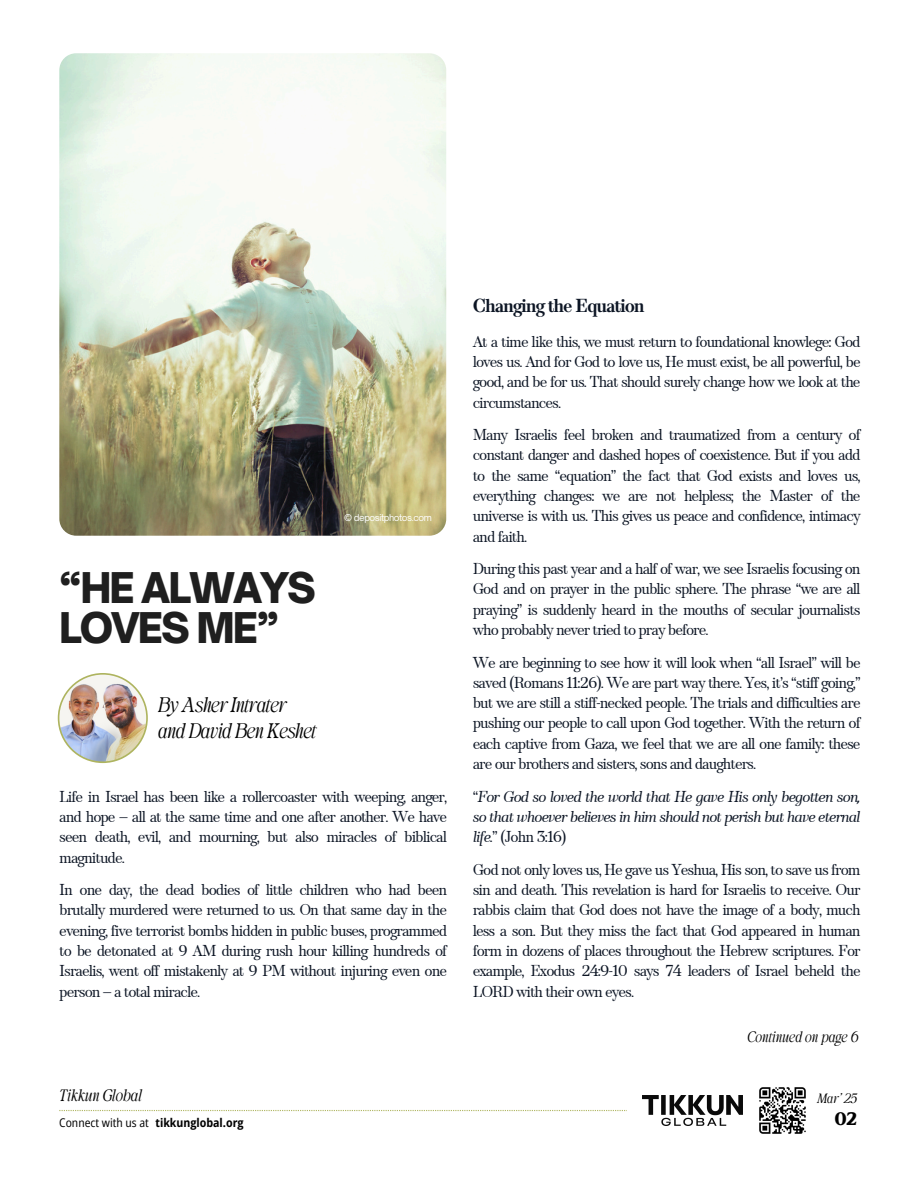
<style>
.page{position:relative;width:918px;height:1188px;background:#fff}
.page>*{position:absolute;margin:0;border:0;box-sizing:border-box;transform-origin:0 0}
.t1{font:900 40.5px/40.5px "Open Sauce One";letter-spacing:-.05em;color:#1f1f1f}
.t2{font:21px/25.8px "Behind The Nineties It";letter-spacing:-.02em;color:#000}
.t3{font:700 18.75px "TT Barrels";letter-spacing:-.065em;color:#0c1524}
.t4{font:18px "Behind The Nineties Bd";color:#000}
.t5{font:16.5px "Behind The Nineties It";color:#000}
.t6{font:15.75px/20.2px "TT Barrels";letter-spacing:-.065em;color:#0c1524;text-align:justify}
.t7{font:italic 15.75px/20.2px "TT Barrels";letter-spacing:-.065em;color:#0c1524;text-align:justify}
.t8{font:15px "Behind The Nineties It";color:#000}
.t9{font:13.5px "Behind The Nineties It";color:#000}
.t10{font:700 semi-condensed 12px "Open Sans";color:#000}
.t11{font:semi-condensed 12px "Open Sans";color:#000}
.t12{font:9px "Open Sauce One";letter-spacing:-.05em;color:#fff}
.s1{font-style:normal}
</style>
<div class="page">
<svg style="left:59px;top:1110px;width:568px;height:1px"></svg>
<img style="left:642px;top:1096px;width:100px;height:30px">
<img style="left:759px;top:1087px;width:47px;height:47px">
<img style="left:59px;top:53px;width:387px;height:483px">
<img style="left:58px;top:673px;width:90px;height:90px">
<p class="t1" style="left:59px;top:567px;width:258px">“HE ALWAYS<br>LOVES ME”</p>
<h4 class="t2" style="left:158px;top:692px;width:160px">By Asher Intrater and David Ben Keshet</h4>
<h6 class="t12" style="left:344px;top:512px;width:89px">© depositphotos.com</h6>
<h4 class="t6" style="left:59px;top:787px;width:389px">Life in Israel has been like a rollercoaster with weeping, anger, and hope – all at the same time and one after another. We have seen death, evil, and mourning, but also miracles of biblical magnitude.</h4>
<p class="t6" style="left:59px;top:880px;width:389px">In one day, the dead bodies of little children who had been brutally murdered were returned to us. On that same day in the evening, five terrorist bombs hidden in public buses, programmed to be detonated at 9 AM during rush hour killing hundreds of Israelis, went off mistakenly at 9 PM without injuring even one person – a total miracle.</p>
<h4 class="t5" style="left:59px;top:1085px;width:84px">Tikkun Global</h4>
<h4 class="t11" style="left:59px;top:1114px;width:91px">Connect with us at</h4>
<h4 class="t10" style="left:156px;top:1114px;width:90px">tikkunglobal.org</h4>
<p class="t3" style="left:473px;top:295px;width:174px">Changing the Equation</p>
<h1 class="t6" style="left:473px;top:332px;width:389px">At a time like this, we must return to foundational knowlege: God loves us. And for God to love us, He must exist, be all powerful, be good, and be for us. That should surely change how we look at the circumstances.</h1>
<p class="t6" style="left:473px;top:426px;width:389px">Many Israelis feel broken and traumatized from a century of constant danger and dashed hopes of coexistence. But if you add to the same “equation” the fact that God exists and loves us, everything changes: we are not helpless; the Master of the universe is with us. This gives us peace and confidence, intimacy and faith.</p>
<h2 class="t6" style="left:473px;top:560px;width:389px">During this past year and a half of war, we see Israelis focusing on God and on prayer in the public sphere. The phrase “we are all praying” is suddenly heard in the mouths of secular journalists who probably never tried to pray before.</h2>
<h4 class="t6" style="left:473px;top:653px;width:389px">We are beginning to see how it will look when “all Israel” will be saved (Romans 11:26). We are part way there. Yes, it’s “stiff going,” but we are still a stiff-necked people. The trials and difficulties are pushing our people to call upon God together. With the return of each captive from Gaza, we feel that we are all one family: these are our brothers and sisters, sons and daughters.</h4>
<p class="t7" style="left:473px;top:787px;width:389px"><span class="s1">“</span>For God so loved the world that He gave His only begotten son, so that whoever believes in him should not perish but have eternal life.<span class="s1">” (John 3:16)</span></p>
<h3 class="t6" style="left:473px;top:860px;width:389px">God not only loves us, He gave us Yeshua, His son, to save us from sin and death. This revelation is hard for Israelis to receive. Our rabbis claim that God does not have the image of a body, much less a son. But they miss the fact that God appeared in human form in dozens of places throughout the Hebrew scriptures. For example, Exodus 24:9-10 says 74 leaders of Israel beheld the LORD with their own eyes.</h3>
<h4 class="t8" style="left:747px;top:1028px;width:112px">Continued on page 6</h4>
<h4 class="t9" style="left:818px;top:1091px;width:41px">Mar’ 25</h4>
<h4 class="t4" style="left:835px;top:1105px;width:24px">02</h4>
</div>
